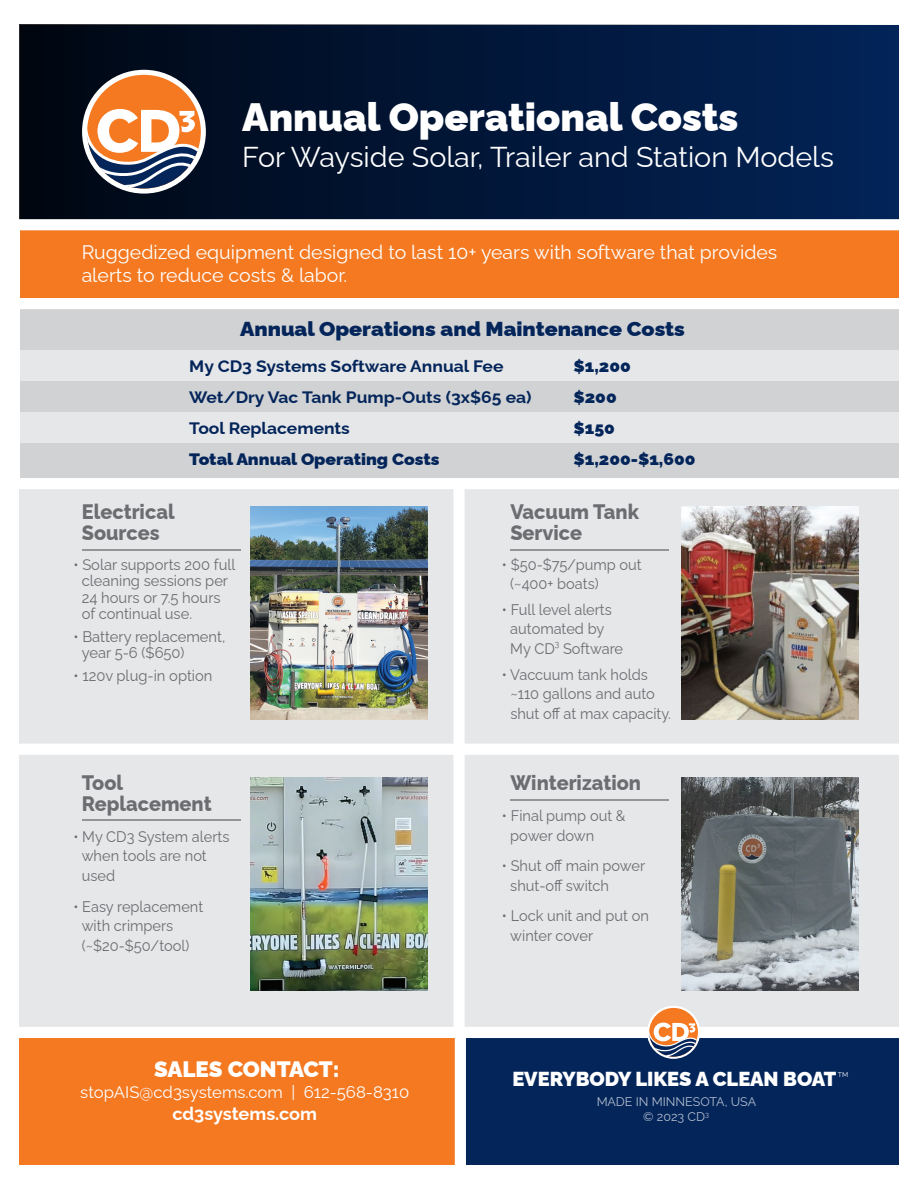
<style>
.page{position:relative;width:918px;height:1188px;background:#fff}
.page>*{position:absolute;margin:0;border:0;box-sizing:border-box;transform-origin:0 0}
.t1{font:900 39.6px "Raleway";color:#fff}
.t2{font:28.65px "Raleway";color:#fff}
.t3{font:900 22.35px "Raleway";color:#fff}
.t4{font:800 20.85px/21px "Raleway";color:#6c6d70;scale:.95 1}
.t5{font:900 20.25px "Raleway";color:#fff}
.t6{font:900 20.1px "Raleway";color:#03255a;scale:1.06 1}
.t7{font:19.5px/23.4px "Raleway";color:#fff}
.t8{font:700 18.15px "Raleway";letter-spacing:-.005em;color:#fff}
.t9{font:16.8px "Raleway";color:#fff}
.t10{font:700 16.5px/31px "Raleway";color:#03255a;scale:1.06 1}
.t11{font:900 16.5px/31px "Raleway";color:#03255a;scale:1.06 1}
.t12{font:15.3px/19.5px "Raleway";color:#6c6d70;scale:.95 1}
.t13{font:15.3px/16.5px "Raleway";color:#6c6d70;scale:.96 1}
.t14{font:12.6px/15px "Raleway";color:#fff;text-align:center}
.t15{font:7.05px "Raleway";color:#fff}
</style>
<div class="page">
<div style="left:20px;top:25px;width:878px;height:203px;background:linear-gradient(to right,#000712,#022458)"></div>
<div style="left:20px;top:299px;width:878px;height:191px;background:#d1d2d4"></div>
<div style="left:20px;top:412px;width:878px;height:31px;background:#e6e7e9"></div>
<div style="left:20px;top:350px;width:878px;height:31px;background:#e6e7e9"></div>
<div style="left:20px;top:226px;width:878px;height:78px;background:#f47921"></div>
<div style="left:20px;top:483px;width:440px;height:276px;background:#e6e7e9"></div>
<div style="left:20px;top:750px;width:440px;height:277px;background:#e6e7e9"></div>
<div style="left:460px;top:483px;width:438px;height:276px;background:#e6e7e9"></div>
<div style="left:460px;top:750px;width:438px;height:277px;background:#e6e7e9"></div>
<div style="left:453px;top:480px;width:12px;height:685px;background:#fff"></div>
<div style="left:20px;top:744px;width:878px;height:11px;background:#fff"></div>
<div style="left:463px;top:1032px;width:435px;height:133px;background:#03255a"></div>
<div style="left:20px;top:1032px;width:445px;height:133px;background:#f47921"></div>
<div style="left:455px;top:1034px;width:11px;height:131px;background:#fff"></div>
<div style="left:20px;top:298px;width:878px;height:11px;background:#fff"></div>
<div style="left:20px;top:478px;width:878px;height:11px;background:#fff"></div>
<div style="left:20px;top:1027px;width:878px;height:11px;background:#fff"></div>
<div style="left:20px;top:219px;width:878px;height:11px;background:#fff"></div>
<svg style="left:82px;top:70px;width:124px;height:124px"></svg>
<div style="left:87px;top:75px;width:114px;height:114px;background:#f47921;border-radius:50%"></div>
<svg style="left:87px;top:109px;width:111px;height:80px"></svg>
<img style="left:250px;top:506px;width:178px;height:213px">
<img style="left:250px;top:778px;width:178px;height:213px">
<img style="left:681px;top:506px;width:178px;height:213px">
<img style="left:681px;top:778px;width:178px;height:213px">
<hr style="left:82px;top:549px;width:158px;height:2px;background:#939598">
<hr style="left:510px;top:549px;width:159px;height:2px;background:#939598">
<hr style="left:82px;top:819px;width:158px;height:2px;background:#939598">
<hr style="left:510px;top:799px;width:159px;height:1px;background:#939598">
<svg style="left:647px;top:1006px;width:53px;height:53px"></svg>
<div style="left:649px;top:1008px;width:49px;height:49px;background:#f47921;border-radius:50%"></div>
<svg style="left:649px;top:1023px;width:48px;height:34px"></svg>
<h1 class="t1" style="left:242px;top:85px;width:497px">Annual Operational Costs</h1>
<h2 class="t2" style="left:242px;top:134px;width:593px">For Wayside Solar, Trailer and Station Models</h2>
<p class="t7" style="left:82px;top:238px;width:697px">Ruggedized equipment designed to last 10+ years with software that provides alerts to reduce costs &amp; labor.</p>
<h3 class="t6" style="left:240px;top:313px;width:421px">Annual Operations and Maintenance Costs</h3>
<p class="t10" style="left:189px;top:349px;width:324px">My CD3 Systems Software Annual Fee<br>Wet/Dry Vac Tank Pump-Outs (3x$65 ea)<br>Tool Replacements</p>
<p class="t11" style="left:189px;top:442px;width:238px">Total Annual Operating Costs</p>
<p class="t11" style="left:574px;top:349px;width:117px">$1,200<br>$200<br>$150 $1,200-$1,600</p>
<h3 class="t4" style="left:82px;top:499px;width:99px">Electrical<br>Sources</h3>
<p class="t13" style="left:82px;top:555px;width:162px;text-indent:-8px">• Solar supports 200 full cleaning sessions per<br>24 hours or 7.5 hours of continual use.</p>
<p class="t13" style="left:82px;top:626px;width:151px;text-indent:-8px">• Battery replacement, year 5-6 ($650)</p>
<p class="t13" style="left:73px;top:665px;width:146px">• 120v plug-in option</p>
<h3 class="t4" style="left:82px;top:770px;width:138px">Tool<br>Replacement</h3>
<p class="t12" style="left:82px;top:825px;width:157px;text-indent:-8px">• My CD3 System alerts when tools are not used</p>
<p class="t12" style="left:82px;top:895px;width:129px;text-indent:-8px">• Easy replacement with crimpers (~$20-$50/tool)</p>
<h3 class="t4" style="left:510px;top:499px;width:137px">Vacuum Tank<br>Service</h3>
<p class="t12" style="left:510px;top:553px;width:140px;text-indent:-8px">• $50-$75/pump out (~400+ boats)</p>
<p class="t12" style="left:510px;top:598px;width:120px;text-indent:-8px">• Full level alerts automated by<br>My CD<sup>3</sup> Software</p>
<p class="t12" style="left:510px;top:663px;width:171px;text-indent:-8px">• Vaccuum tank holds ~110 gallons and auto shut off at max capacity.</p>
<h3 class="t4" style="left:510px;top:770px;width:139px">Winterization</h3>
<p class="t12" style="left:510px;top:804px;width:123px;text-indent:-8px">• Final pump out &amp; power down</p>
<p class="t12" style="left:510px;top:854px;width:144px;text-indent:-8px">• Shut off main power shut-off switch</p>
<p class="t12" style="left:510px;top:905px;width:147px;text-indent:-8px">• Lock unit and put on winter cover</p>
<h3 class="t3" style="left:154px;top:1051px;width:187px">SALES CONTACT:</h3>
<h3 class="t5" style="left:512px;top:1063px;width:326px">EVERYBODY LIKES A CLEAN BOAT</h3>
<p class="t15" style="left:838px;top:1068px;width:12px">TM</p>
<p class="t9" style="left:80px;top:1079px;width:331px">stopAIS@cd3systems.com | 612-568-8310</p>
<p class="t8" style="left:172px;top:1099px;width:146px">cd3systems.com</p>
<p class="t14" style="left:596px;top:1093px;width:161px">MADE IN MINNESOTA, USA © 2023 CD<sup>3</sup></p>
</div>
